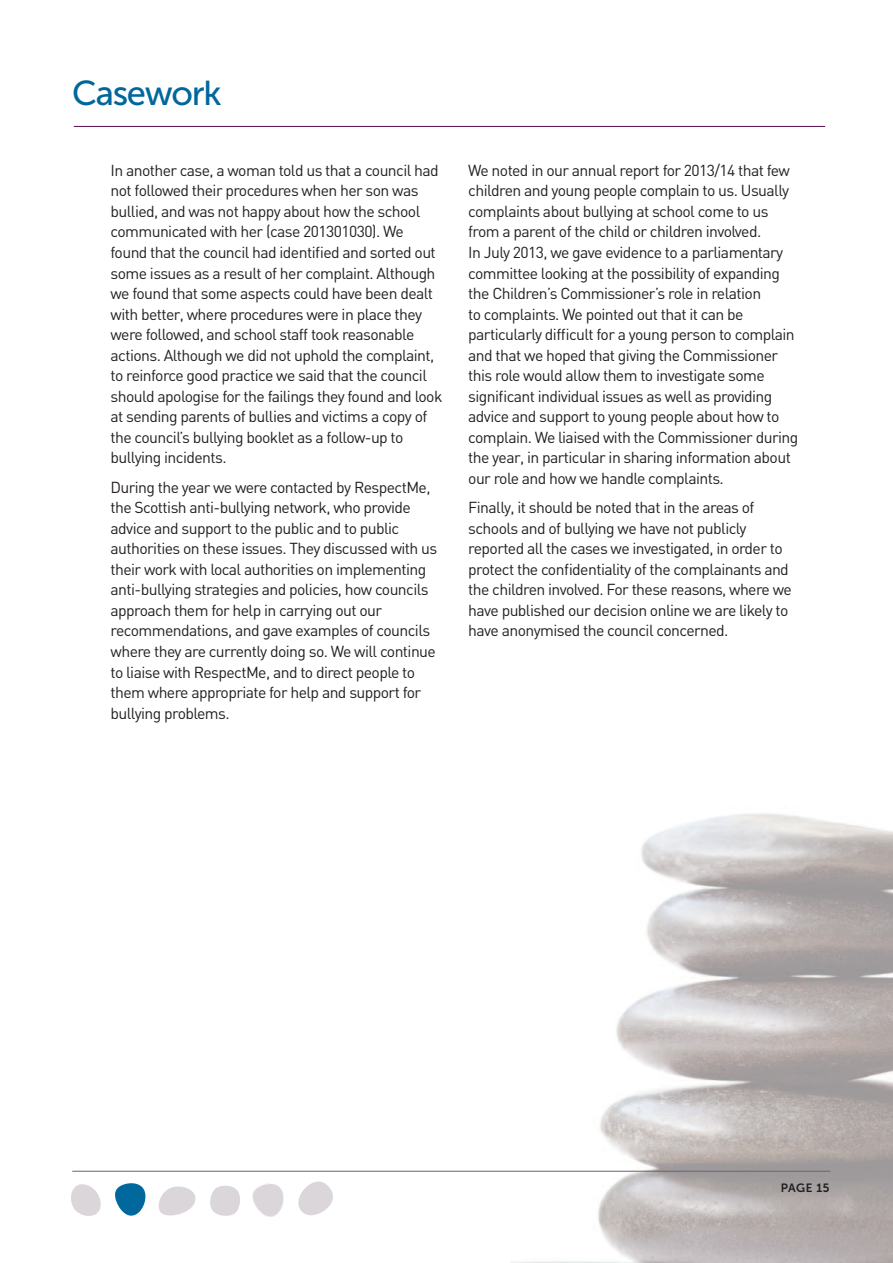
<style>
.page{position:relative;width:893px;height:1263px;background:#fff}
.page>*{position:absolute;margin:0;border:0;box-sizing:border-box;transform-origin:0 0}
.t1{font:34.5px "Museo Sans 500";letter-spacing:-.035em;color:#00679c}
.t2{font:15.75px/20.5px "DIN";letter-spacing:-.035em;color:#231f20}
.t3{font:12px "Museo Sans Rounded 700";letter-spacing:.04em;color:#231f20}
</style>
<div class="page">
<img style="left:510px;top:813px;width:382px;height:450px">
<hr style="left:72px;top:1171px;width:758px;height:1px;background:#6d616a">
<img style="left:71px;top:1184px;width:30px;height:32px">
<img style="left:115px;top:1183px;width:31px;height:33px">
<img style="left:158px;top:1186px;width:38px;height:30px">
<img style="left:210px;top:1185px;width:29px;height:31px">
<img style="left:252px;top:1183px;width:32px;height:34px">
<img style="left:298px;top:1181px;width:35px;height:34px">
<hr style="left:74px;top:126px;width:751px;height:1px;background:#5b0d4f">
<h1 class="t1" style="left:72px;top:73px;width:151px">Casework</h1>
<p class="t2" style="left:111px;top:159px;width:333px">In another case, a woman told us that a council had not followed their procedures when her son was bullied, and was not happy about how the school communicated with her (case 201301030). We found that the council had identified and sorted out some issues as a result of her complaint. Although we found that some aspects could have been dealt with better, where procedures were in place they were followed, and school staff took reasonable actions. Although we did not uphold the complaint, to reinforce good practice we said that the council should apologise for the failings they found and look at sending parents of bullies and victims a copy of the council’s bullying booklet as a follow-up to bullying incidents.</p>
<p class="t2" style="left:111px;top:476px;width:328px">During the year we were contacted by RespectMe, the Scottish anti-bullying network, who provide advice and support to the public and to public authorities on these issues. They discussed with us their work with local authorities on implementing anti-bullying strategies and policies, how councils approach them for help in carrying out our recommendations, and gave examples of councils where they are currently doing so. We will continue to liaise with RespectMe, and to direct people to them where appropriate for help and support for bullying problems.</p>
<p class="t2" style="left:468px;top:159px;width:331px">We noted in our annual report for 2013/14 that few children and young people complain to us. Usually complaints about bullying at school come to us from a parent of the child or children involved.<br>In July 2013, we gave evidence to a parliamentary committee looking at the possibility of expanding the Children’s Commissioner’s role in relation<br>to complaints. We pointed out that it can be particularly difficult for a young person to complain and that we hoped that giving the Commissioner this role would allow them to investigate some significant individual issues as well as providing advice and support to young people about how to complain. We liaised with the Commissioner during the year, in particular in sharing information about our role and how we handle complaints.</p>
<p class="t2" style="left:468px;top:497px;width:325px">Finally, it should be noted that in the areas of schools and of bullying we have not publicly reported all the cases we investigated, in order to protect the confidentiality of the complainants and the children involved. For these reasons, where we have published our decision online we are likely to have anonymised the council concerned.</p>
<p class="t3" style="left:781px;top:1184px;width:50px">PAGE 15</p>
</div>
